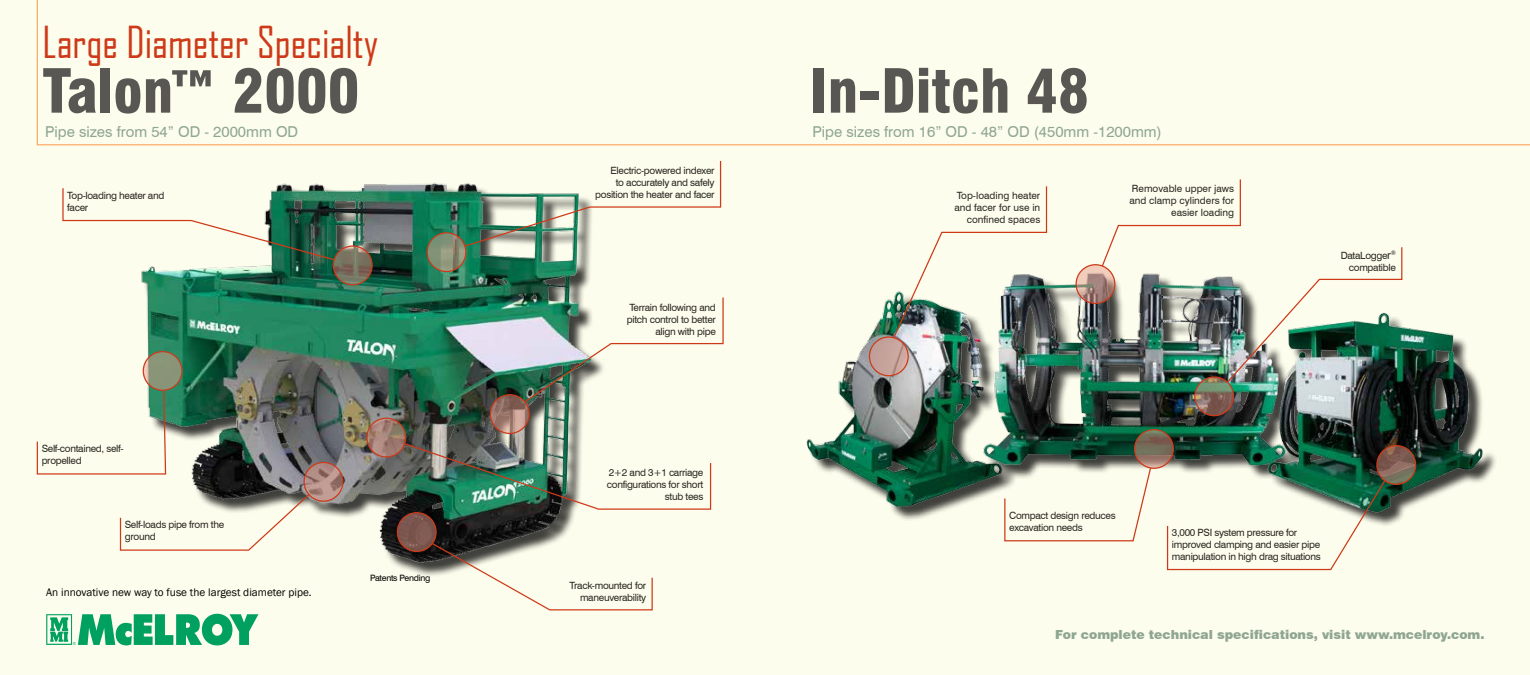
<style>
.page{position:relative;width:1530px;height:675px;background:#fdfded}
.page>*{position:absolute;margin:0;border:0;box-sizing:border-box;transform-origin:0 0}
.t1{font:900 condensed 59.12px "Swiss 721 BT";color:#595753}
.t2{font:42.25px "Agency FB";color:#ce3a19}
.t3{font:15px "Swiss 721 BT";color:#8fa691}
.t4{font:900 12.5px "Swiss 721 BT";color:#8fa691}
.t5{font:11.25px "Franklin Gothic";color:#000}
.t6{font:10px/12px "Swiss 721 BT";letter-spacing:-.03em;color:#2a2823}
.t7{font:10px/12px "Swiss 721 BT";color:#2a2823;text-align:right}
.t8{font:8.75px "Swiss 721 BT";letter-spacing:-.03em;color:#000}
.s1{font-size:11.25px}
</style>
<div class="page">
<img style="left:806px;top:264px;width:690px;height:261px">
<img style="left:141px;top:182px;width:450px;height:391px">
<svg style="left:36px;top:0;width:1494px;height:146px"></svg>
<svg style="left:46px;top:614px;width:212px;height:31px"></svg>
<svg style="left:333px;top:246px;width:39px;height:39px"></svg>
<div style="left:333px;top:245px;width:40px;height:40px;border:1px solid #ce3a19;border-radius:50%"></div>
<svg style="left:397px;top:513px;width:39px;height:38px"></svg>
<div style="left:397px;top:512px;width:40px;height:40px;border:1px solid #ce3a19;border-radius:50%"></div>
<svg style="left:490px;top:395px;width:39px;height:38px"></svg>
<div style="left:490px;top:394px;width:40px;height:40px;border:1px solid #ce3a19;border-radius:50%"></div>
<svg style="left:367px;top:418px;width:39px;height:39px"></svg>
<div style="left:366px;top:418px;width:40px;height:40px;border:1px solid #ce3a19;border-radius:50%"></div>
<svg style="left:427px;top:233px;width:39px;height:39px"></svg>
<div style="left:427px;top:232px;width:39px;height:40px;border:1px solid #ce3a19;border-radius:50%"></div>
<svg style="left:304px;top:462px;width:39px;height:39px"></svg>
<div style="left:303px;top:462px;width:40px;height:40px;border:1px solid #ce3a19;border-radius:50%"></div>
<svg style="left:143px;top:352px;width:39px;height:38px"></svg>
<div style="left:143px;top:351px;width:40px;height:40px;border:1px solid #ce3a19;border-radius:50%"></div>
<svg style="left:431px;top:542px;width:222px;height:69px"></svg>
<svg style="left:119px;top:493px;width:192px;height:58px"></svg>
<svg style="left:36px;top:390px;width:131px;height:85px"></svg>
<svg style="left:62px;top:187px;width:273px;height:74px"></svg>
<svg style="left:523px;top:296px;width:201px;height:108px"></svg>
<img style="left:403px;top:442px;width:309px;height:68px">
<svg style="left:463px;top:160px;width:259px;height:88px"></svg>
<svg style="left:1135px;top:430px;width:38px;height:38px"></svg>
<div style="left:1134px;top:429px;width:40px;height:40px;border:1px solid #ce3a19;border-radius:50%"></div>
<svg style="left:1004px;top:466px;width:148px;height:76px"></svg>
<svg style="left:869px;top:337px;width:39px;height:39px"></svg>
<div style="left:869px;top:336px;width:40px;height:40px;border:1px solid #ce3a19;border-radius:50%"></div>
<img style="left:892px;top:186px;width:156px;height:153px">
<svg style="left:1076px;top:265px;width:39px;height:38px"></svg>
<div style="left:1075px;top:264px;width:40px;height:40px;border:1px solid #ce3a19;border-radius:50%"></div>
<svg style="left:1195px;top:377px;width:39px;height:39px"></svg>
<div style="left:1194px;top:376px;width:40px;height:40px;border:1px solid #ce3a19;border-radius:50%"></div>
<img style="left:1101px;top:179px;width:302px;height:205px">
<svg style="left:1377px;top:446px;width:39px;height:38px"></svg>
<div style="left:1376px;top:445px;width:40px;height:40px;border:1px solid #ce3a19;border-radius:50%"></div>
<svg style="left:1166px;top:479px;width:221px;height:92px"></svg>
<h2 class="t2" style="left:42px;top:16px;width:337px">Large Diameter Specialty</h2>
<h1 class="t1" style="left:42px;top:56px;width:318px">Talon™ 2000</h1>
<h1 class="t1" style="left:810px;top:56px;width:281px">In-Ditch 48</h1>
<h3 class="t3" style="left:45px;top:123px;width:255px">Pipe sizes from 54” OD - 2000mm OD</h3>
<h3 class="t3" style="left:813px;top:123px;width:351px">Pipe sizes from 16” OD - 48” OD (450mm -1200mm)</h3>
<p class="t6" style="left:67px;top:189px;width:99px">Top-loading heater and facer</p>
<p class="t6" style="left:42px;top:442px;width:83px">Self-contained, self&shy;propelled</p>
<p class="t6" style="left:125px;top:519px;width:101px">Self-loads pipe from the ground</p>
<p class="t5" style="left:46px;top:585px;width:267px">An innovative new way to fuse the largest diameter pipe.</p>
<p class="t8" style="left:370px;top:572px;width:62px">Patents Pending</p>
<p class="t6" style="left:595px;top:164px;width:121px;text-align:right">Electric-powered indexer<br>to accurately and safely position the heater and facer</p>
<p class="t6" style="left:627px;top:301px;width:90px;text-align:right">Terrain following and pitch control to better align with pipe</p>
<p class="t6" style="left:607px;top:467px;width:98px;text-align:right">2+2 and 3+1 carriage configurations for short stub tees</p>
<p class="t6" style="left:570px;top:579px;width:78px;text-align:right">Track-mounted for maneuverability</p>
<p class="t7" style="left:954px;top:189px;width:87px">Top-loading heater and facer for use in confined spaces</p>
<p class="t7" style="left:1129px;top:182px;width:106px">Removable upper jaws and clamp cylinders for easier loading</p>
<p class="t6" style="left:1341px;top:249px;width:57px;text-align:right">DataLogge<span class="s1">r</span><sup>® </sup>compatible</p>
<p class="t6" style="left:1009px;top:509px;width:108px">Compact design reduces excavation needs</p>
<p class="t6" style="left:1172px;top:527px;width:150px">3,000 PSI system pressure for improved clamping and easier pipe manipulation in high drag situations</p>
<p class="t4" style="left:1055px;top:627px;width:431px">For complete technical specifications, visit www.mcelroy.com.</p>
</div>
